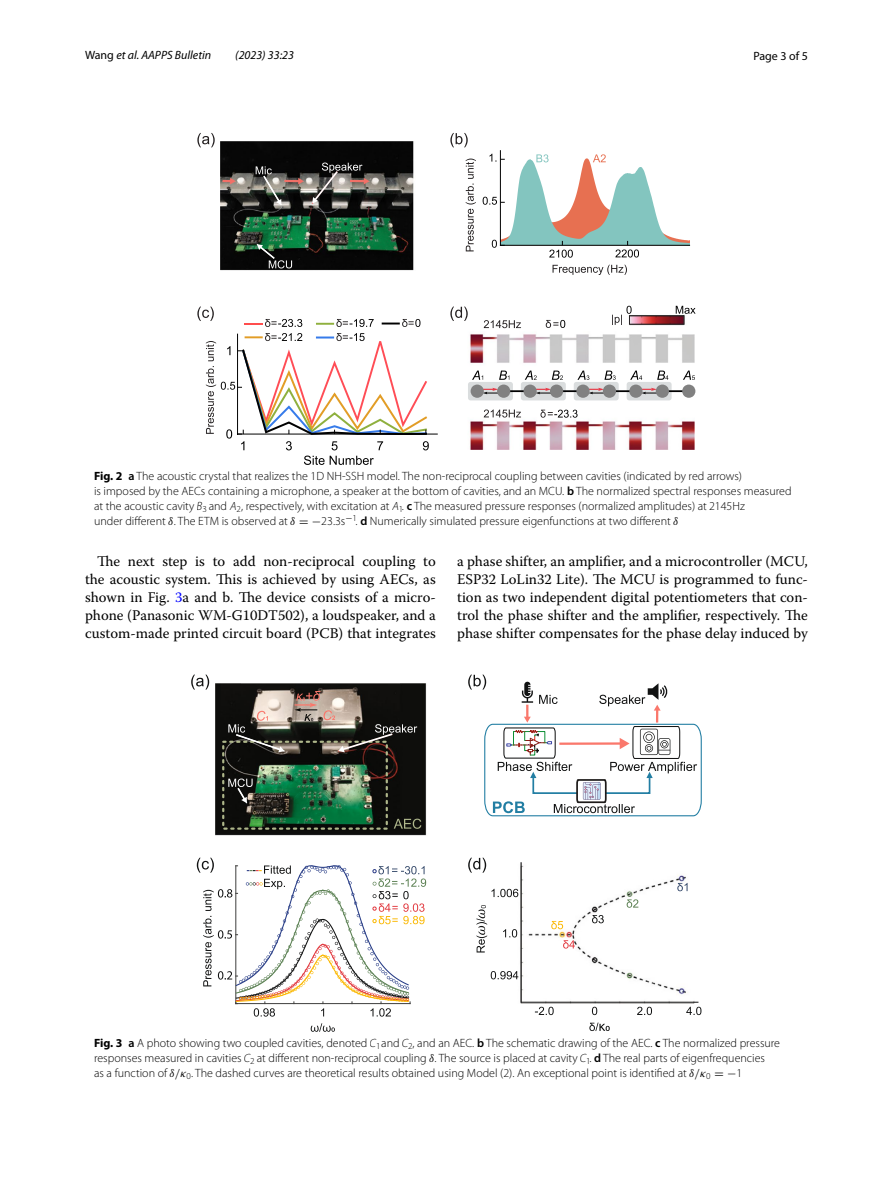
<style>
.page{position:relative;width:893px;height:1187px;background:#fff}
.page>*{position:absolute;margin:0;border:0;box-sizing:border-box;transform-origin:0 0}
.t1{font:14.7px/18px "Warnock Pro";color:#000;text-align:justify}
.t2{font:300 12px/15px "Myriad Pro";color:#000}
.t3{font:italic 12px "Myriad Pro";color:#000}
.t4{font:12px "Myriad Pro";color:#000}
.s1{font-style:normal}
.s2{font-weight:700}
.s3{font-weight:600}
.s4{font-family:"Myriad Pro Light It 15";font-weight:400}
.s5{font-family:"Myriad Pro Light It 16";font-weight:400}
.s6{font-family:"Myriad Pro Light It 10";font-weight:400}
.s7{font-family:"Myriad Pro Light 11";font-weight:400}
.s8{font-family:"MTMI19";font-weight:400}
.s9{font-family:"MTMI20";font-weight:400}
.s10{font-family:"MTSYN22";font-weight:400}
.s11{font-family:"Myriad Pro Light 12";font-weight:400}
.s12{font-family:"MTMI21";font-weight:400}
.s13{color:#00f}
.s14{font-family:"Myriad Pro Light It 11";font-weight:400}
.s15{font-family:"Myriad Pro Light It 12";font-weight:400}
.s16{font-family:"Myriad Pro Light It 13";font-weight:400}
.s17{font-family:"MTMI22";font-weight:400}
.s18{font-family:"Myriad Pro Light It 14";font-weight:400}
.s19{font-family:"MTMI23";font-weight:400}
.s20{font-family:"MTMI24";font-weight:400}
.s21{font-family:"MTSYN23";font-weight:400}
.s22{font-family:"Myriad Pro Light 18";font-weight:400}
</style>
<div class="page">
<img style="left:221px;top:141px;width:474px;height:308px">
<svg style="left:197px;top:133px;width:18px;height:14px"></svg>
<svg style="left:257px;top:244px;width:35px;height:24px"></svg>
<svg style="left:256px;top:166px;width:48px;height:39px"></svg>
<svg style="left:312px;top:162px;width:57px;height:41px"></svg>
<svg style="left:223px;top:178px;width:13px;height:6px"></svg>
<hr style="left:500px;top:151px;width:1px;height:94px;background:#010101">
<svg style="left:483px;top:154px;width:207px;height:104px"></svg>
<svg style="left:552px;top:265px;width:75px;height:10px"></svg>
<svg style="left:450px;top:133px;width:18px;height:14px"></svg>
<svg style="left:197px;top:306px;width:17px;height:15px"></svg>
<hr style="left:238px;top:434px;width:199px;height:1px;background:#010101">
<svg style="left:245px;top:319px;width:57px;height:8px"></svg>
<svg style="left:317px;top:319px;width:57px;height:8px"></svg>
<svg style="left:383px;top:319px;width:37px;height:8px"></svg>
<svg style="left:450px;top:306px;width:18px;height:15px"></svg>
<svg style="left:546px;top:320px;width:19px;height:8px"></svg>
<svg style="left:484px;top:320px;width:37px;height:8px"></svg>
<svg style="left:468px;top:370px;width:227px;height:30px"></svg>
<svg style="left:540px;top:409px;width:38px;height:8px"></svg>
<svg style="left:484px;top:409px;width:37px;height:8px"></svg>
<svg style="left:206px;top:333px;width:223px;height:132px"></svg>
<svg style="left:466px;top:158px;width:10px;height:93px"></svg>
<svg style="left:676px;top:306px;width:20px;height:8px"></svg>
<div style="left:629px;top:315px;width:55px;height:10px;border:1px solid #231f20"></div>
<svg style="left:612px;top:306px;width:20px;height:19px"></svg>
<img style="left:215px;top:683px;width:479px;height:320px">
<svg style="left:468px;top:857px;width:18px;height:15px"></svg>
<svg style="left:592px;top:914px;width:12px;height:9px"></svg>
<svg style="left:563px;top:940px;width:12px;height:8px"></svg>
<svg style="left:551px;top:920px;width:12px;height:9px"></svg>
<svg style="left:627px;top:899px;width:11px;height:8px"></svg>
<svg style="left:677px;top:882px;width:10px;height:9px"></svg>
<svg style="left:491px;top:970px;width:27px;height:9px"></svg>
<svg style="left:503px;top:929px;width:14px;height:8px"></svg>
<svg style="left:491px;top:888px;width:27px;height:9px"></svg>
<hr style="left:521px;top:1001px;width:177px;height:1px;background:#111212">
<hr style="left:520px;top:862px;width:2px;height:140px;background:#111212">
<svg style="left:592px;top:1006px;width:5px;height:9px"></svg>
<svg style="left:535px;top:1006px;width:19px;height:9px"></svg>
<svg style="left:637px;top:1006px;width:15px;height:9px"></svg>
<svg style="left:686px;top:1006px;width:15px;height:9px"></svg>
<svg style="left:476px;top:905px;width:11px;height:47px"></svg>
<svg style="left:589px;top:1022px;width:21px;height:8px"></svg>
<svg style="left:468px;top:674px;width:234px;height:142px"></svg>
<svg style="left:311px;top:1023px;width:24px;height:8px"></svg>
<svg style="left:191px;top:674px;width:18px;height:15px"></svg>
<svg style="left:228px;top:778px;width:25px;height:25px"></svg>
<svg style="left:197px;top:854px;width:240px;height:162px"></svg>
<div style="left:222px;top:740px;width:166px;height:89px;border:2px dashed #aeb68a"></div>
<svg style="left:228px;top:710px;width:57px;height:42px"></svg>
<svg style="left:394px;top:818px;width:27px;height:10px"></svg>
<img style="left:295px;top:691px;width:122px;height:61px">
<p class="t3" style="left:85px;top:48px;width:128px"><span class="s1">Wang</span> et al. AAPPS Bulletin</p>
<p class="t3" style="left:235px;top:48px;width:60px">(2023) 33:23</p>
<p class="t4" style="left:753px;top:48px;width:56px">Page 3 of 5</p>
<p class="t2" style="left:94px;top:469px;width:699px"><span class="s2">Fig. 2</span> <span class="s3">a</span> The acoustic crystal that realizes the 1D NH-SSH model. The non-reciprocal coupling between cavities (indicated by red arrows)<br>is imposed by the AECs containing a microphone, a speaker at the bottom of cavities, and an MCU. <span class="s3">b</span> The normalized spectral responses measured at the acoustic cavity <span class="s4">B</span><sub>3</sub> and <span class="s5">A</span><sub>2</sub>, respectively, with excitation at <span class="s6">A</span><sub>1</sub>. <span class="s3">c</span> The measured pressure responses (normalized amplitudes) at <span class="s7">2145Hz<br></span>under different <span class="s8">δ</span>. The ETM is observed at <span class="s9">δ</span> <span class="s10">= −</span><span class="s11">23.3s</span><sup>−</sup><sup>1</sup>. <span class="s3">d</span> Numerically simulated pressure eigenfunctions at two different <span class="s12">δ</span></p>
<p class="t1" style="left:85px;top:552px;width:352px;text-indent:12px">The next step is to add non-reciprocal coupling to the acoustic system. This is achieved by using AECs, as shown in Fig. <span class="s13">3</span>a and b. The device consists of a micro&shy;phone (Panasonic WM-G10DT502), a loudspeaker, and a custom-made printed circuit board (PCB) that integrates</p>
<p class="t1" style="left:457px;top:552px;width:352px">a phase shifter, an amplifier, and a microcontroller (MCU, ESP32 LoLin32 Lite). The MCU is programmed to func&shy;tion as two independent digital potentiometers that con&shy;trol the phase shifter and the amplifier, respectively. The phase shifter compensates for the phase delay induced by</p>
<p class="t2" style="left:94px;top:1035px;width:687px"><span class="s2">Fig. 3</span> <span class="s3">a</span> A photo showing two coupled cavities, denoted <span class="s14">C</span><sub>1</sub> and <span class="s15">C</span><sub>2</sub>, and an AEC. <span class="s3">b</span> The schematic drawing of the AEC. <span class="s3">c</span> The normalized pressure responses measured in cavities <span class="s16">C</span><sub>2</sub> at different non-reciprocal coupling <span class="s17">δ</span>. The source is placed at cavity <span class="s18">C</span><sub>1</sub>. <span class="s3">d</span> The real parts of eigenfrequencies<br>as a function of <span class="s19">δ/κ</span><sub>0</sub>. The dashed curves are theoretical results obtained using Model (2). An exceptional point is identified at <span class="s20">δ/κ</span><sub>0</sub> <span class="s21">= −</span><span class="s22">1</span></p>
</div>
